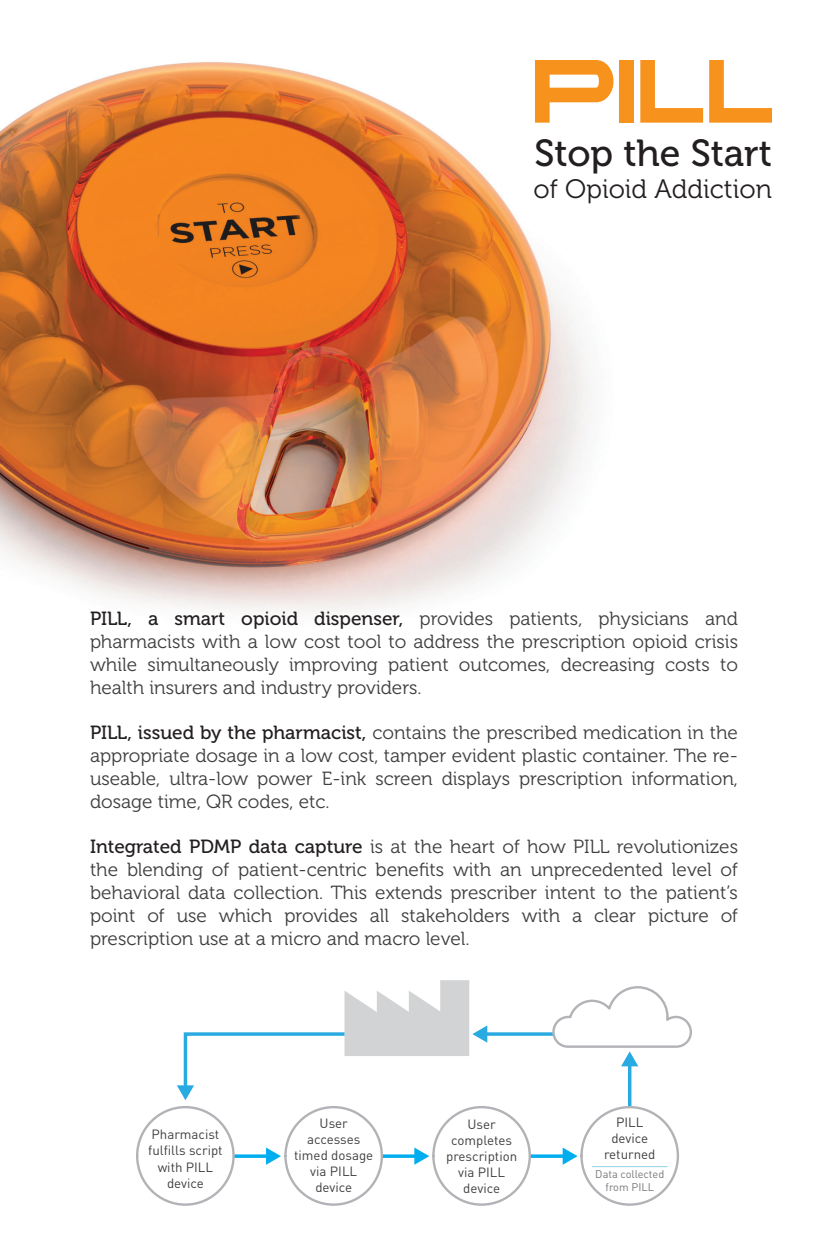
<style>
.page{position:relative;width:828px;height:1260px;background:#fff}
.page>*{position:absolute;margin:0;border:0;box-sizing:border-box;transform-origin:0 0}
.t1{font:37.6px "Museo 500";color:#231f20}
.t2{font:26.6px "Museo 300";color:#231f20}
.t3{font:19px/22.8px "Museo 300";color:#3e3e3f;text-align:justify}
.t4{font:13.2px/16.2px "DINOT";color:#3e3e3f;text-align:center}
.t5{font:11px/13.2px "DINOT";color:#76787b;text-align:center}
.s1{font-family:"Museo 500";color:#231f20}
</style>
<div class="page">
<img style="left:0;top:60px;width:620px;height:553px">
<svg style="left:535px;top:60px;width:79px;height:63px"></svg>
<div style="left:620px;top:60px;width:14px;height:63px;background:#f7931d"></div>
<svg style="left:640px;top:60px;width:63px;height:63px"></svg>
<svg style="left:709px;top:60px;width:63px;height:63px"></svg>
<hr style="left:628px;top:1064px;width:3px;height:60px;background:#29abe2">
<svg style="left:235px;top:1154px;width:31px;height:4px"></svg>
<svg style="left:266px;top:1148px;width:15px;height:17px"></svg>
<svg style="left:383px;top:1154px;width:31px;height:4px"></svg>
<svg style="left:414px;top:1148px;width:15px;height:17px"></svg>
<svg style="left:531px;top:1154px;width:32px;height:4px"></svg>
<svg style="left:563px;top:1148px;width:15px;height:17px"></svg>
<div style="left:580px;top:1106px;width:99px;height:100px;background:#fff;border:2px solid #b2b3b7;border-radius:50%"></div>
<hr style="left:593px;top:1166px;width:74px;height:1px;background:#3cadcd">
<div style="left:432px;top:1106px;width:99px;height:100px;background:#fff;border:2px solid #b2b3b7;border-radius:50%"></div>
<div style="left:284px;top:1106px;width:99px;height:100px;background:#fff;border:2px solid #b2b3b7;border-radius:50%"></div>
<div style="left:136px;top:1106px;width:99px;height:100px;background:#fff;border:2px solid #b2b3b7;border-radius:50%"></div>
<svg style="left:487px;top:1032px;width:64px;height:4px"></svg>
<svg style="left:177px;top:980px;width:310px;height:120px"></svg>
<svg style="left:551px;top:986px;width:141px;height:80px"></svg>
<h1 class="t1" style="left:534px;top:133px;width:239px">Stop the Start</h1>
<h2 class="t2" style="left:534px;top:175px;width:240px">of Opioid Addiction</h2>
<p class="t3" style="left:90px;top:608px;width:650px"><span class="s1">PILL, a smart opioid dispenser,</span> provides patients, physicians and pharmacists with a low cost tool to address the prescription opioid crisis while simultaneously improving patient outcomes, decreasing costs to health insurers and industry providers.</p>
<p class="t3" style="left:90px;top:722px;width:650px"><span class="s1">PILL, issued by the pharmacist,</span> contains the prescribed medication in the appropriate dosage in a low cost, tamper evident plastic container. The re&shy;useable, ultra-low power E-ink screen displays prescription information, dosage time, QR codes, etc.</p>
<p class="t3" style="left:90px;top:836px;width:650px"><span class="s1">Integrated PDMP data capture</span> is at the heart of how PILL revolutionizes the blending of patient-centric benefits with an unprecedented level of behavioral data collection. This extends prescriber intent to the patient’s point of use which provides all stakeholders with a clear picture of prescription use at a micro and macro level.</p>
<p class="t4" style="left:148px;top:1126px;width:76px">Pharmacist fulfills script with PILL device</p>
<p class="t4" style="left:294px;top:1114px;width:81px">User accesses timed dosage via PILL device</p>
<p class="t4" style="left:446px;top:1115px;width:73px">User completes prescription via PILL device</p>
<p class="t4" style="left:604px;top:1113px;width:53px">PILL device returned</p>
<p class="t5" style="left:595px;top:1167px;width:71px">Data collected from PILL</p>
</div>
